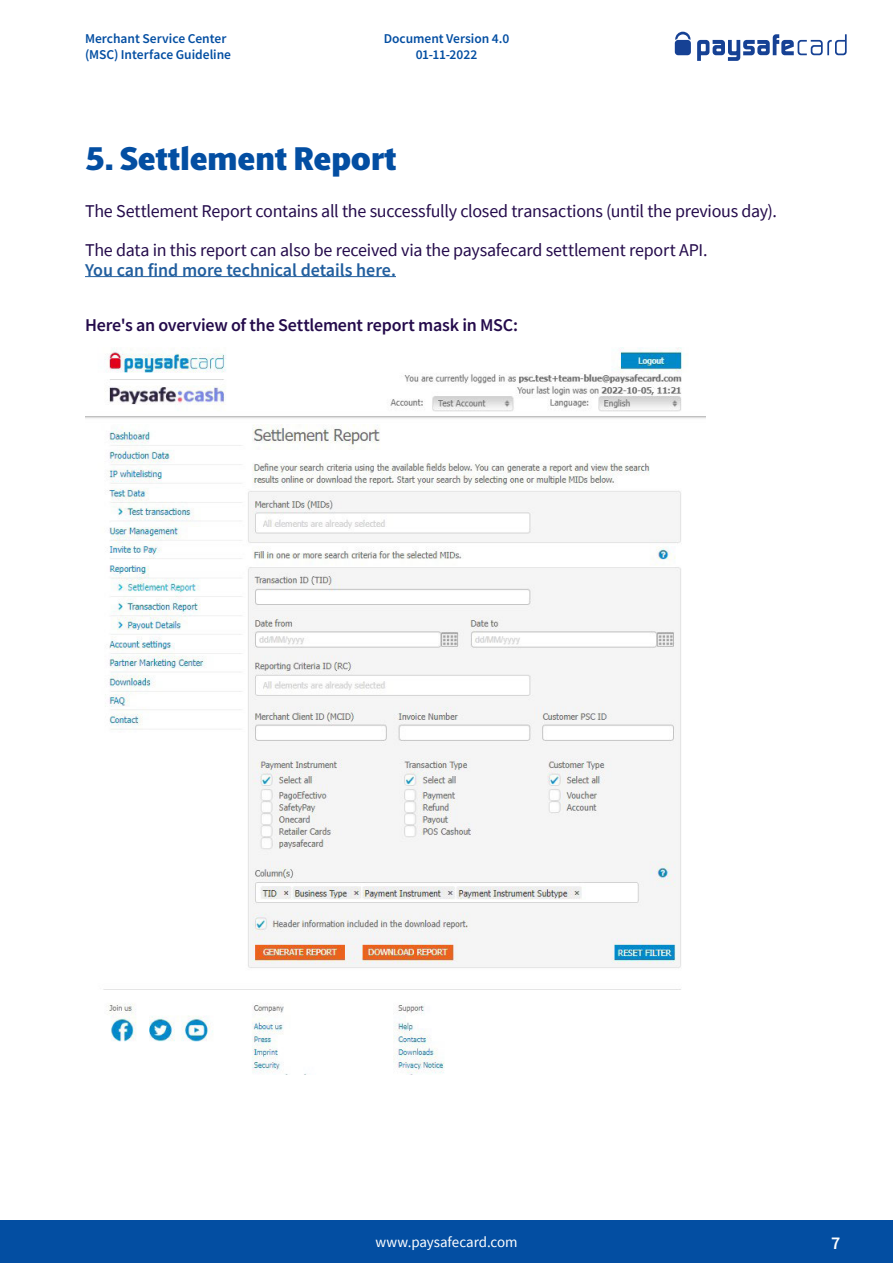
<style>
.page{position:relative;width:893px;height:1263px;background:#fff}
.page>*{position:absolute;margin:0;border:0;box-sizing:border-box;transform-origin:0 0}
.t1{font:900 33px "Berlingske Sans";letter-spacing:-.005em;color:#034ea2}
.t2{font:18px/39px "Source Sans Pro";letter-spacing:-.015em;color:#240b4b}
.t3{font:600 18px "Source Sans Pro";letter-spacing:-.01em;color:#240b4b}
.t4{font:600 18px "Source Sans Pro";color:#215e9e}
.t5{font:600 18px "Source Sans Pro";color:#fff}
.t6{font:15px "Source Sans Pro";letter-spacing:-.005em;color:#fff}
.t7{font:600 13.5px/16.2px "Source Sans Pro";letter-spacing:-.005em;color:#034ea2}
</style>
<div class="page">
<div style="left:0;top:1220px;width:893px;height:43px;background:#034ea2"></div>
<div style="left:675px;top:40px;width:16px;height:15px;background:#164194;border-radius:3px"></div>
<svg style="left:675px;top:32px;width:15px;height:8px"></svg>
<svg style="left:697px;top:34px;width:150px;height:27px"></svg>
<hr style="left:85px;top:276px;width:311px;height:1px;background:#215e9e">
<img style="left:85px;top:348px;width:621px;height:726px">
<p class="t7" style="left:85px;top:30px;width:148px">Merchant Service Center (MSC) Interface Guideline</p>
<p class="t7" style="left:384px;top:30px;width:127px;text-align:center">Document Version 4.0<br>01-11-2022</p>
<h1 class="t1" style="left:85px;top:134px;width:313px">5. Settlement Report</h1>
<p class="t2" style="left:85px;top:192px;width:693px">The Settlement Report contains all the successfully closed transactions (until the previous day).<br>The data in this report can also be received via the paysafecard settlement report API.</p>
<p class="t4" style="left:85px;top:258px;width:312px">You can find more technical details here.</p>
<p class="t3" style="left:85px;top:314px;width:434px">Here's an overview of the Settlement report mask in MSC:</p>
<p class="t6" style="left:375px;top:1232px;width:144px">www.paysafecard.com</p>
<p class="t5" style="left:831px;top:1231px;width:11px">7</p>
</div>
